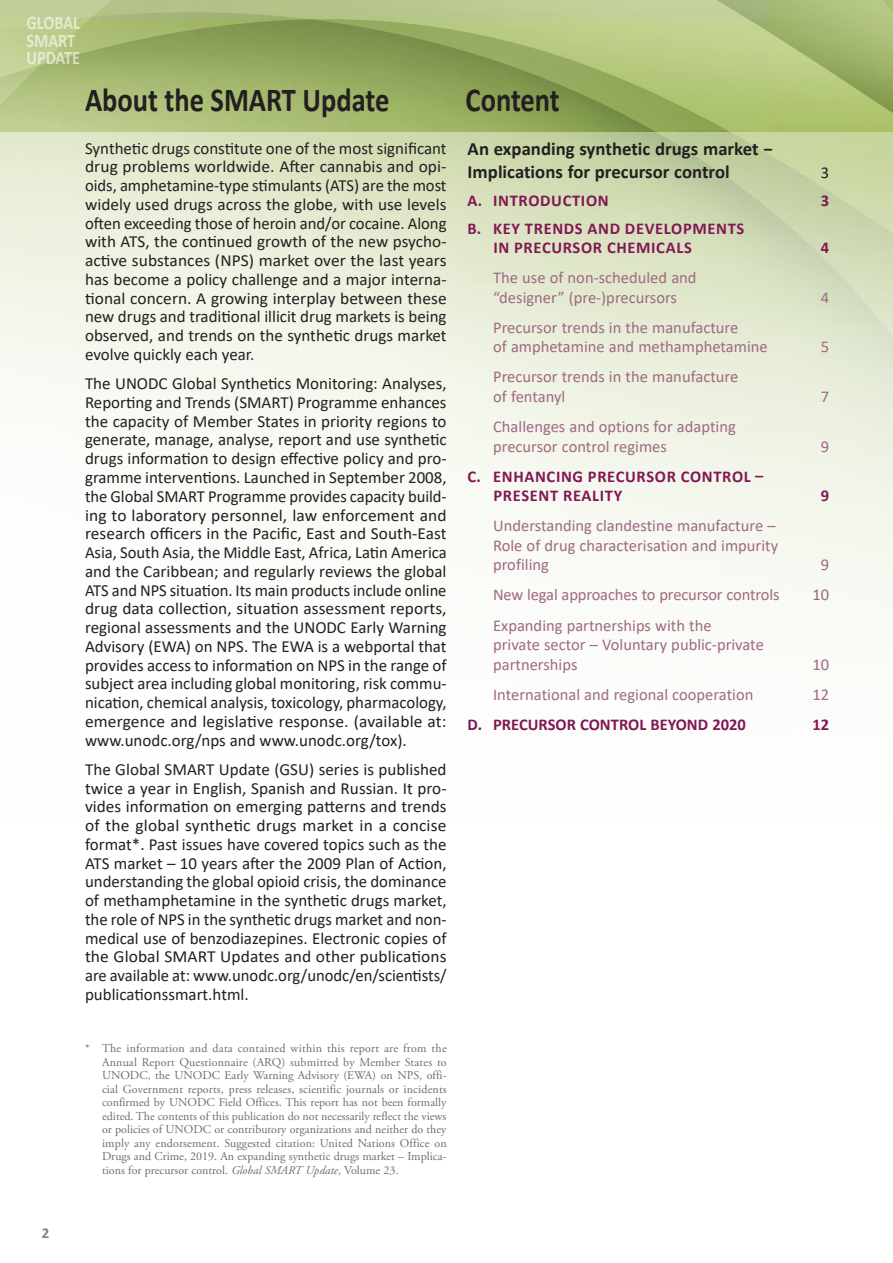
<style>
.page{position:relative;width:893px;height:1263px;background:#fff}
.page>*{position:absolute;margin:0;border:0;box-sizing:border-box;transform-origin:0 0}
.Head_1{font:700 33.6px "Calibri";color:#231f20;scale:.85 1}
.t1{font:700 19.2px/17.5px "Calibri";color:#fff;scale:.85 1}
.Footnote{font:700 18.75px/22.5px "Calibri";color:#231f20}
.Body{font:16.95px/18.8px "Calibri";color:#231f20;text-align:justify}
.Segments_in_CONTENT{font:16.5px/19.5px "Calibri";color:#9e6a82}
.Heading_2_in_CONTENT{font:700 16.5px/19.5px "Calibri";letter-spacing:.04em;color:#811755}
.Heading_2_in_CONTENT-2{font:700 16.5px "Calibri";color:#811755}
.Footnote-2{font:16.5px "Calibri";color:#231f20}
.t2{font:700 15px "Calibri";color:#808285}
.Footnote-3{font:12px/13.5px "Adobe Garamond Pro";color:#6c6d70;text-align:justify}
.s1{font-style:italic}
</style>
<div class="page">
<svg style="left:0;top:330px;width:893px;height:287px;fill:#f7f9f2"></svg>
<svg style="left:0;top:132px;width:893px;height:198px;background:#dde5c7"></svg>
<svg style="left:0;top:0;width:893px;height:132px;background:#a5b971"></svg>
<p class="t1" style="left:26px;top:14px;width:65px">GLOBAL<br>SMART<br>UPDATE</p>
<p class="Head_1" style="left:85px;top:76px;width:360px">About the SMART Update</p>
<p class="Body" style="left:85px;top:138px;width:363px">Synthetic drugs constitute one of the most significant drug problems worldwide. After cannabis and opi&shy;oids, amphetamine-type stimulants (ATS) are the most widely used drugs across the globe, with use levels often exceeding those of heroin and/or cocaine. Along with ATS, the continued growth of the new psycho&shy;active substances (NPS) market over the last years has become a policy challenge and a major interna&shy;tional concern. A growing interplay between these new drugs and traditional illicit drug markets is being observed, and trends on the synthetic drugs market evolve quickly each year.</p>
<p class="Body" style="left:85px;top:374px;width:363px">The UNODC Global Synthetics Monitoring: Analyses, Reporting and Trends (SMART) Programme enhances the capacity of Member States in priority regions to generate, manage, analyse, report and use synthetic drugs information to design effective policy and pro&shy;gramme interventions. Launched in September 2008, the Global SMART Programme provides capacity build&shy;ing to laboratory personnel, law enforcement and research officers in the Pacific, East and South-East Asia, South Asia, the Middle East, Africa, Latin America and the Caribbean; and regularly reviews the global ATS and NPS situation. Its main products include online drug data collection, situation assessment reports, regional assessments and the UNODC Early Warning Advisory (EWA) on NPS. The EWA is a webportal that provides access to information on NPS in the range of subject area including global monitoring, risk commu&shy;nication, chemical analysis, toxicology, pharmacology, emergence and legislative response. (available at: www.unodc.org/nps and www.unodc.org/tox).</p>
<p class="Body" style="left:85px;top:759px;width:363px">The Global SMART Update (GSU) series is published twice a year in English, Spanish and Russian. It pro&shy;vides information on emerging patterns and trends of the global synthetic drugs market in a concise format*. Past issues have covered topics such as the ATS market – 10 years after the 2009 Plan of Action, understanding the global opioid crisis, the dominance of methamphetamine in the synthetic drugs market, the role of NPS in the synthetic drugs market and non&shy;medical use of benzodiazepines. Electronic copies of the Global SMART Updates and other publications are available at: www.unodc.org/unodc/en/scientists/ publicationssmart.html.</p>
<p class="Footnote-3" style="left:102px;top:1042px;width:346px;text-indent:-17px">* The information and data contained within this report are from the Annual Report Questionnaire (ARQ) submitted by Member States to UNODC, the UNODC Early Warning Advisory (EWA) on NPS, offi&shy;cial Government reports, press releases, scientific journals or incidents confirmed by UNODC Field Offices. This report has not been formally edited. The contents of this publication do not necessarily reflect the views or policies of UNODC or contributory organizations and neither do they imply any endorsement. Suggested citation: United Nations Office on Drugs and Crime, 2019. An expanding synthetic drugs market – Implica&shy;tions for precursor control. <span class="s1">Global SMART Update</span>, Volume 23.</p>
<p class="Head_1" style="left:466px;top:76px;width:112px">Content</p>
<p class="Footnote" style="left:468px;top:137px;width:307px">An expanding synthetic drugs market −<br>Implications for precursor control</p>
<p class="Footnote-2" style="left:821px;top:161px;width:10px">3</p>
<p class="Heading_2_in_CONTENT" style="left:468px;top:190px;width:143px">A. INTRODUCTION</p>
<p class="Heading_2_in_CONTENT" style="left:821px;top:190px;width:10px">3</p>
<p class="Heading_2_in_CONTENT" style="left:493px;top:218px;width:252px;text-indent:-26px">B. KEY TRENDS AND DEVELOPMENTS<br>IN PRECURSOR CHEMICALS</p>
<p class="Heading_2_in_CONTENT" style="left:821px;top:238px;width:10px">4</p>
<p class="Segments_in_CONTENT" style="left:493px;top:267px;width:205px">The use of non-scheduled and “designer” (pre-)precursors</p>
<p class="Segments_in_CONTENT" style="left:493px;top:317px;width:276px">Precursor trends in the manufacture<br>of amphetamine and methamphetamine</p>
<p class="Segments_in_CONTENT" style="left:493px;top:367px;width:247px">Precursor trends in the manufacture of fentanyl</p>
<p class="Segments_in_CONTENT" style="left:493px;top:416px;width:244px">Challenges and options for adapting precursor control regimes</p>
<p class="Heading_2_in_CONTENT" style="left:493px;top:466px;width:272px;text-indent:-26px">C. ENHANCING PRECURSOR CONTROL –<br>PRESENT REALITY</p>
<p class="Segments_in_CONTENT" style="left:493px;top:516px;width:287px">Understanding clandestine manufacture –<br>Role of drug characterisation and impurity profiling</p>
<p class="Segments_in_CONTENT" style="left:821px;top:287px;width:10px">4</p>
<p class="Segments_in_CONTENT" style="left:821px;top:337px;width:10px">5</p>
<p class="Segments_in_CONTENT" style="left:821px;top:386px;width:10px">7</p>
<p class="Segments_in_CONTENT" style="left:821px;top:436px;width:10px">9</p>
<p class="Heading_2_in_CONTENT" style="left:821px;top:486px;width:10px">9</p>
<p class="Segments_in_CONTENT" style="left:821px;top:555px;width:10px">9</p>
<p class="Segments_in_CONTENT" style="left:493px;top:585px;width:288px">New legal approaches to precursor controls</p>
<p class="Segments_in_CONTENT" style="left:812px;top:585px;width:18px">10</p>
<p class="Segments_in_CONTENT" style="left:493px;top:615px;width:272px">Expanding partnerships with the<br>private sector – Voluntary public-private partnerships</p>
<p class="Segments_in_CONTENT" style="left:812px;top:654px;width:18px">10</p>
<p class="Segments_in_CONTENT" style="left:493px;top:684px;width:262px">International and regional cooperation</p>
<p class="Segments_in_CONTENT" style="left:812px;top:684px;width:18px">12</p>
<p class="Heading_2_in_CONTENT-2" style="left:468px;top:713px;width:280px">D. PRECURSOR CONTROL BEYOND 2020</p>
<p class="Heading_2_in_CONTENT" style="left:812px;top:714px;width:18px">12</p>
<p class="t2" style="left:42px;top:1222px;width:9px">2</p>
</div>
